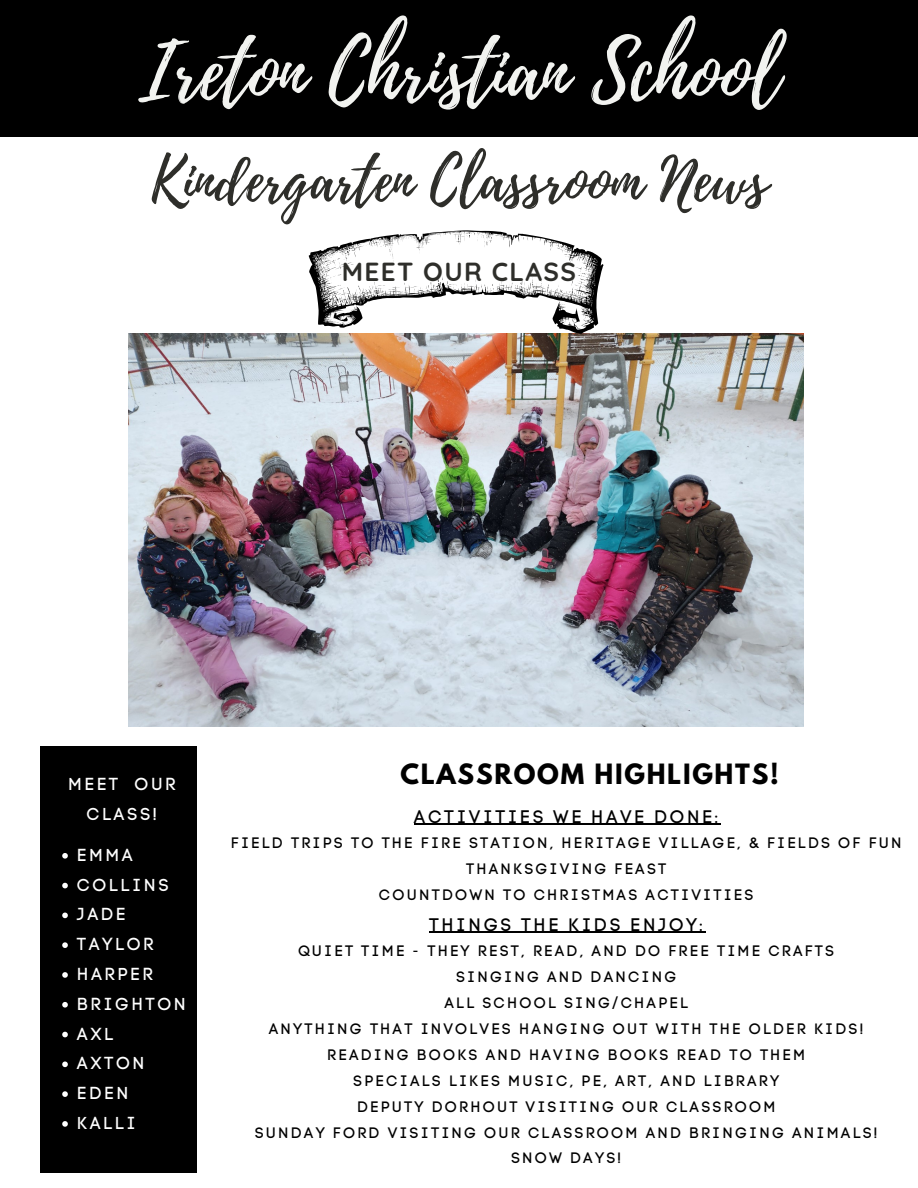
<style>
.page{position:relative;width:918px;height:1188px;background:#fff}
.page>*{position:absolute;margin:0;border:0;box-sizing:border-box;transform-origin:0 0}
.t1{font:78.9px "Playlist Script";color:#f2f3f0}
.t2{font:59.4px "Playlist Script";color:#2e2e2a}
.t3{font:700 26.1px "Quicksand";letter-spacing:.05em;color:#2e2e2a}
.t4{font:700 24.75px "League Spartan";letter-spacing:.07em;color:#000}
.t5{font:18px "Code Pro Normal LC";letter-spacing:.15em;color:#000}
.t6{font:17.25px/29.8px "Code Pro Normal LC";letter-spacing:.15em;color:#fff;text-align:center}
.t7{font:15px "Code Pro Normal LC";letter-spacing:.15em;color:#000}
</style>
<div class="page">
<div style="left:40px;top:747px;width:157px;height:426px;background:#000"></div>
<img style="left:128px;top:333px;width:675px;height:393px">
<svg style="left:62px;top:853px;width:6px;height:6px"></svg>
<svg style="left:62px;top:883px;width:6px;height:5px"></svg>
<svg style="left:62px;top:913px;width:6px;height:5px"></svg>
<svg style="left:62px;top:942px;width:6px;height:6px"></svg>
<svg style="left:62px;top:972px;width:6px;height:6px"></svg>
<svg style="left:62px;top:1002px;width:6px;height:6px"></svg>
<svg style="left:62px;top:1032px;width:6px;height:5px"></svg>
<svg style="left:62px;top:1062px;width:6px;height:5px"></svg>
<svg style="left:62px;top:1091px;width:6px;height:6px"></svg>
<svg style="left:62px;top:1121px;width:6px;height:6px"></svg>
<hr style="left:414px;top:824px;width:307px;height:1px;background:#000">
<hr style="left:429px;top:932px;width:277px;height:1px;background:#000">
<div style="left:0;top:0;width:918px;height:137px;background:#000"></div>
<svg style="left:309px;top:230px;width:295px;height:104px"></svg>
<p class="t1" style="left:138px;top:15px;width:643px">Ireton Christian School</p>
<p class="t2" style="left:150px;top:138px;width:619px">Kindergarten Classroom News</p>
<p class="t3" style="left:342px;top:255px;width:236px">MEET OUR CLASS</p>
<h2 class="t6" style="left:68px;top:769px;width:109px">MEET OUR<br>CLASS!</h2>
<p class="t6" style="left:77px;top:840px;width:57px">EMMA</p>
<h3 class="t6" style="left:77px;top:870px;width:93px">COLLINS</h3>
<p class="t6" style="left:77px;top:899px;width:50px">JADE</p>
<h4 class="t6" style="left:77px;top:929px;width:78px">TAYLOR</h4>
<h5 class="t6" style="left:77px;top:959px;width:77px">HARPER</h5>
<h5 class="t6" style="left:77px;top:989px;width:110px">BRIGHTON</h5>
<h5 class="t6" style="left:77px;top:1019px;width:38px">AXL</h5>
<h5 class="t6" style="left:77px;top:1048px;width:69px">AXTON</h5>
<h5 class="t6" style="left:77px;top:1078px;width:53px">EDEN</h5>
<h5 class="t6" style="left:77px;top:1108px;width:60px">KALLI</h5>
<h5 class="t4" style="left:400px;top:762px;width:380px">CLASSROOM HIGHLIGHTS!</h5>
<h5 class="t5" style="left:414px;top:805px;width:306px">ACTIVITIES WE HAVE DONE:</h5>
<h5 class="t7" style="left:231px;top:834px;width:672px">FIELD TRIPS TO THE FIRE STATION, HERITAGE VILLAGE, &amp; FIELDS OF FUN</h5>
<h5 class="t7" style="left:466px;top:860px;width:202px">THANKSGIVING FEAST</h5>
<h3 class="t7" style="left:379px;top:886px;width:376px">COUNTDOWN TO CHRISTMAS ACTIVITIES</h3>
<p class="t5" style="left:429px;top:913px;width:275px">THINGS THE KIDS ENJOY:</p>
<p class="t7" style="left:298px;top:942px;width:537px">QUIET TIME - THEY REST, READ, AND DO FREE TIME CRAFTS</p>
<p class="t7" style="left:456px;top:968px;width:222px">SINGING AND DANCING</p>
<p class="t7" style="left:445px;top:994px;width:245px">ALL SCHOOL SING/CHAPEL</p>
<p class="t7" style="left:269px;top:1020px;width:596px">ANYTHING THAT INVOLVES HANGING OUT WITH THE OLDER KIDS!</p>
<p class="t7" style="left:327px;top:1046px;width:479px">READING BOOKS AND HAVING BOOKS READ TO THEM</p>
<p class="t7" style="left:353px;top:1072px;width:427px">SPECIALS LIKES MUSIC, PE, ART, AND LIBRARY</p>
<p class="t7" style="left:357px;top:1097px;width:420px">DEPUTY DORHOUT VISITING OUR CLASSROOM</p>
<p class="t7" style="left:255px;top:1123px;width:625px">SUNDAY FORD VISITING OUR CLASSROOM AND BRINGING ANIMALS!</p>
<p class="t7" style="left:511px;top:1149px;width:112px">SNOW DAYS!</p>
</div>
